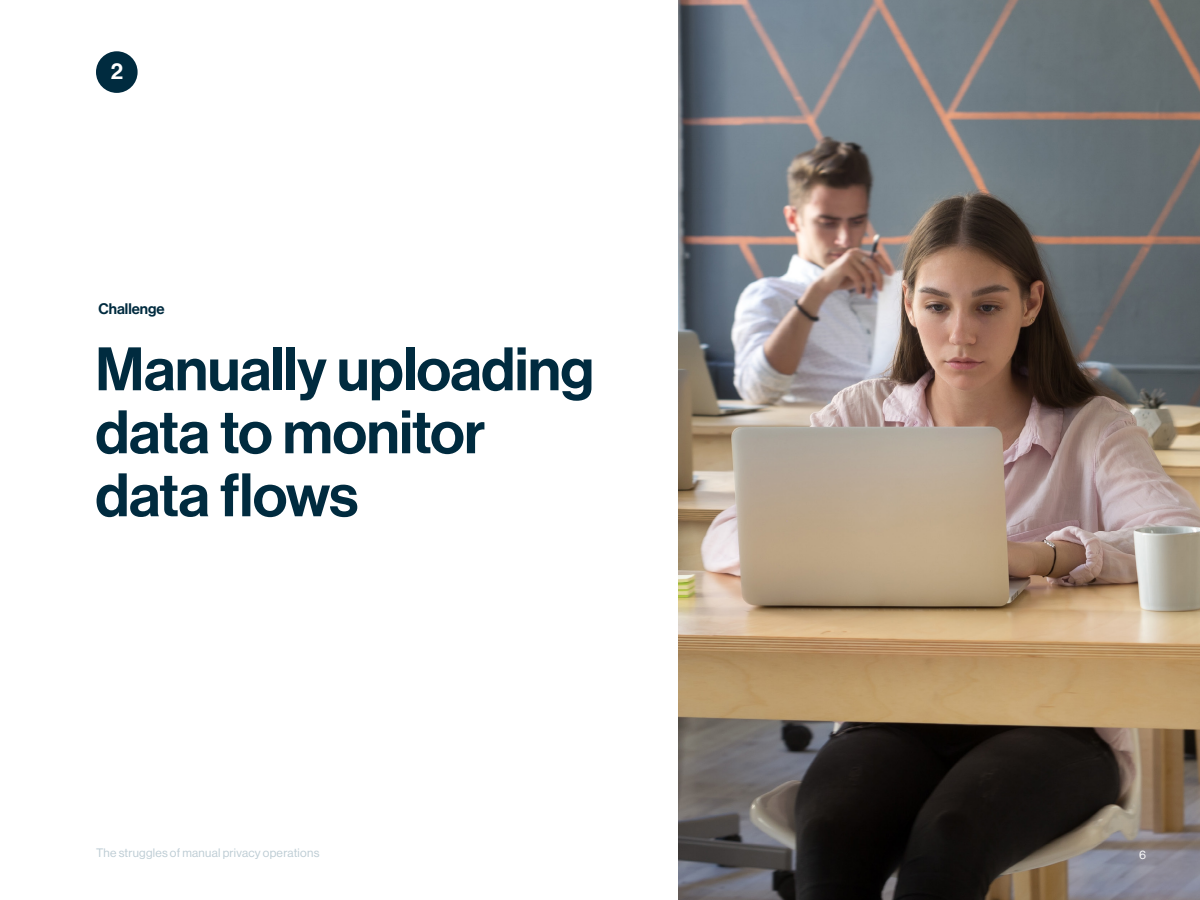
<style>
.page{position:relative;width:1200px;height:900px;background:#fff}
.page>*{position:absolute;margin:0;border:0;box-sizing:border-box;transform-origin:0 0}
.t1{font:500 60px/63px "Haas Grot Disp 65";letter-spacing:-.005em;color:#002b3f}
.t2{font:500 22.65px "Haas Grot Disp 65";color:#fff}
.t3{font:500 15px "Haas Grot Disp 65";color:#002b3f}
.t4{font:12px "Haas Grot Disp 55 Roman";letter-spacing:.025em;color:#bdccd4}
.t5{font:12px "Haas Grot Disp 55 Roman";color:#fff}
</style>
<div class="page">
<img style="left:678px;top:0;width:522px;height:900px">
<div style="left:96px;top:51px;width:42px;height:42px;background:#002b3f;border-radius:50%"></div>
<p class="t2" style="left:111px;top:58px;width:14px">2</p>
<p class="t3" style="left:99px;top:300px;width:68px">Challenge</p>
<p class="t1" style="left:95px;top:339px;width:500px">Manually uploading data to monitor data flows</p>
<p class="t4" style="left:96px;top:846px;width:225px">The struggles of manual privacy operations</p>
<p class="t5" style="left:1139px;top:848px;width:8px">6</p>
</div>
